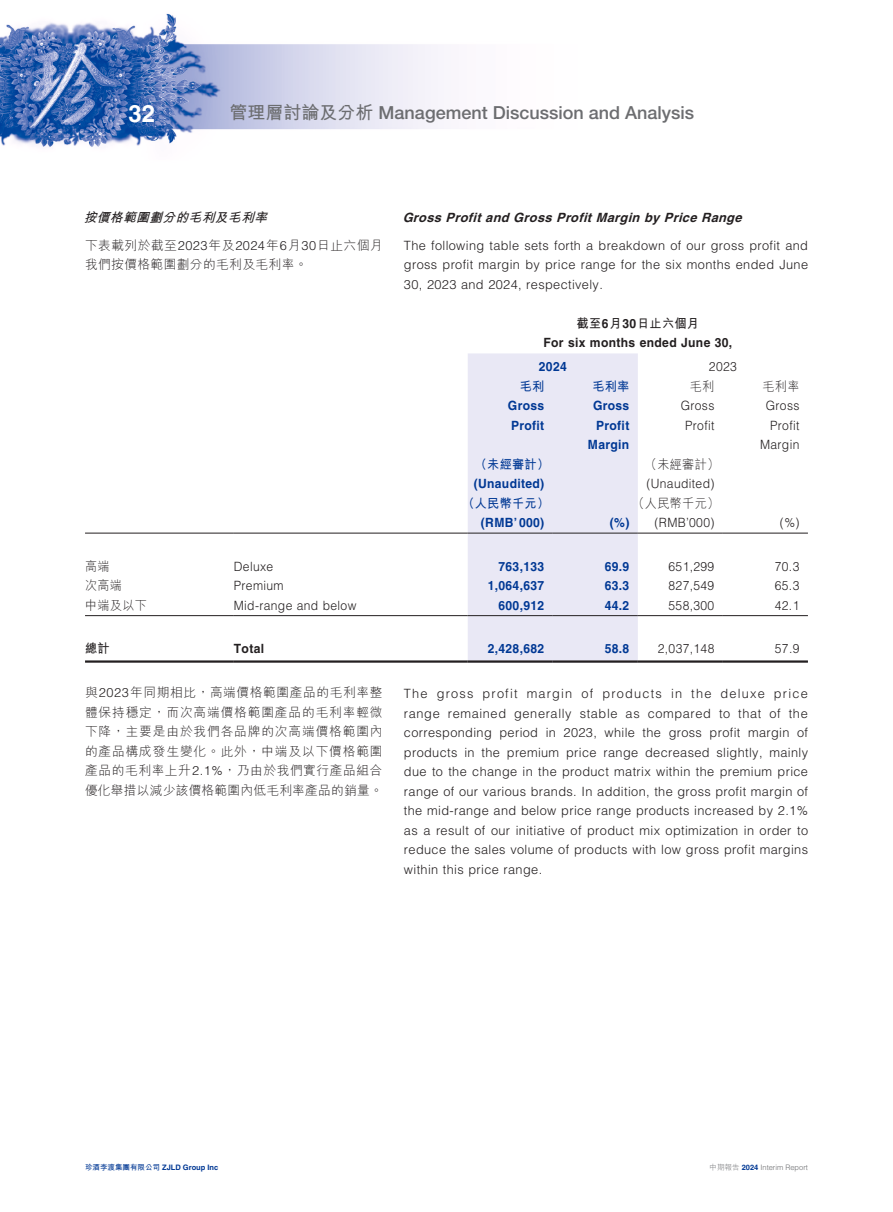
<style>
.page{position:relative;width:893px;height:1212px;background:#fff}
.page>*{position:absolute;margin:0;border:0;box-sizing:border-box;transform-origin:0 0}
.t1{font:700 24px "Helvetica LT Std";color:#fff}
.t2{font:500 18px "Helvetica Neue LT Std";color:#6c6d70}
.t3{font:300 12.75px/19.5px "Helvetica LT Std";letter-spacing:.03em;color:#231f20;text-align:justify}
.t4{font:300 12.75px/19.5px "M Hei HK";letter-spacing:.03em;color:#231f20}
.t5{font:300 12.75px/19.5px "Helvetica LT Std";letter-spacing:.03em;color:#231f20;text-align:center;scale:.95 1}
.t6{font:700 12.75px/19.5px "Helvetica LT Std";letter-spacing:.03em;color:#003894;scale:.95 1}
.t7{font:italic 700 12.75px "Helvetica LT Std";color:#231f20}
.t8{font:700 12.75px "Helvetica LT Std";letter-spacing:.03em;color:#231f20;scale:.95 1}
.t9{font:300 12.75px "M Hei HK";letter-spacing:.03em;color:#231f20;scale:.95 1}
.t10{font:700 12.75px "M Hei HK";letter-spacing:.03em;color:#003894;scale:.95 1}
.t11{font:700 12.75px "M Hei HK";letter-spacing:.03em;color:#231f20;scale:.95 1}
.t12{font:700 7.5px "Helvetica LT Std";color:#003894}
.t13{font:300 7.5px "Helvetica LT Std";color:#6c6d70}
.s1{font-family:"M Hei HK";font-weight:700}
.s2{font-weight:700;font-style:italic}
.s3{font-family:"Helvetica LT Std"}
.s4{font-family:"M Hei HK"}
.s5{font-weight:700;color:#003894}
</style>
<div class="page">
<img style="left:0;top:13px;width:808px;height:604px">
<div style="left:468px;top:353px;width:170px;height:307px;background:#e9e8f5"></div>
<hr style="left:85px;top:533px;width:149px;height:1px;background:#231f20">
<hr style="left:234px;top:533px;width:234px;height:1px;background:#231f20">
<hr style="left:468px;top:533px;width:85px;height:1px;background:#231f20">
<hr style="left:553px;top:533px;width:85px;height:1px;background:#231f20">
<hr style="left:638px;top:533px;width:85px;height:1px;background:#231f20">
<hr style="left:723px;top:533px;width:85px;height:1px;background:#231f20">
<hr style="left:85px;top:615px;width:149px;height:1px;background:#231f20">
<hr style="left:234px;top:615px;width:234px;height:1px;background:#231f20">
<hr style="left:468px;top:615px;width:85px;height:1px;background:#231f20">
<hr style="left:553px;top:615px;width:85px;height:1px;background:#231f20">
<hr style="left:638px;top:615px;width:85px;height:1px;background:#231f20">
<hr style="left:723px;top:615px;width:85px;height:1px;background:#231f20">
<hr style="left:85px;top:660px;width:149px;height:3px;background:#231f20">
<hr style="left:234px;top:660px;width:234px;height:3px;background:#231f20">
<hr style="left:468px;top:660px;width:85px;height:3px;background:#231f20">
<hr style="left:553px;top:660px;width:85px;height:3px;background:#231f20">
<hr style="left:638px;top:660px;width:85px;height:3px;background:#231f20">
<hr style="left:723px;top:660px;width:85px;height:3px;background:#231f20">
<h1 class="t1" style="left:129px;top:99px;width:28px">32</h1>
<h2 class="t2" style="left:230px;top:102px;width:466px"><span class="s1">管理層討論及分析</span> Management Discussion and Analysis</h2>
<p class="t4" style="left:84px;top:203px;width:300px;line-height:28px"><span class="s2">按價格範圍劃分的毛利及毛利率<br></span>下表載列於截至<span class="s3">2023</span>年及<span class="s3">2024</span>年<span class="s3">6</span>月<span class="s3">30</span>日止六個月</p>
<p class="t4" style="left:85px;top:255px;width:224px">我們按價格範圍劃分的毛利及毛利率。</p>
<p class="t7" style="left:403px;top:209px;width:344px">Gross Profitand Gross ProfitMargin by Price Range</p>
<p class="t3" style="left:404px;top:235px;width:406px">The following table sets forth a breakdown of our gross profit and gross profit margin by price range for the six months ended June 30, 2023 and 2024, respectively.</p>
<p class="t11" style="left:577px;top:314px;width:130px">截至<span class="s3">6</span>月<span class="s3">30</span>日止六個月</p>
<p class="t8" style="left:543px;top:335px;width:200px">For six months ended June 30,</p>
<p class="t6" style="left:539px;top:357px;width:31px">2024</p>
<p class="t5" style="left:709px;top:357px;width:31px">2023</p>
<p class="t10" style="left:520px;top:377px;width:27px">毛利</p>
<p class="t10" style="left:592px;top:377px;width:40px">毛利率</p>
<p class="t9" style="left:690px;top:380px;width:27px">毛利</p>
<p class="t9" style="left:762px;top:380px;width:40px">毛利率</p>
<p class="t6" style="left:508px;top:396px;width:40px">Gross<br>Profit</p>
<p class="t6" style="left:588px;top:396px;width:45px;text-align:right">Gross<br>Profit<br>Margin</p>
<p class="t5" style="left:681px;top:396px;width:37px">Gross<br>Profit</p>
<p class="t5" style="left:760px;top:396px;width:43px;text-align:right">Gross<br>Profit<br>Margin</p>
<p class="t10" style="left:475px;top:455px;width:80px">（未經審計）</p>
<p class="t9" style="left:645px;top:458px;width:80px">（未經審計）</p>
<p class="t6" style="left:474px;top:474px;width:76px">(Unaudited)</p>
<p class="t5" style="left:646px;top:474px;width:73px">(Unaudited)</p>
<p class="t10" style="left:462px;top:494px;width:93px">（人民幣千元）</p>
<p class="t9" style="left:632px;top:497px;width:93px">（人民幣千元）</p>
<p class="t6" style="left:481px;top:513px;width:68px">(RMB’ 000)</p>
<p class="t6" style="left:610px;top:513px;width:22px">(%)</p>
<p class="t5" style="left:654px;top:513px;width:65px">(RMB’000)</p>
<p class="t5" style="left:780px;top:513px;width:22px">(%)</p>
<p class="t9" style="left:85px;top:560px;width:27px">高端</p>
<p class="t5" style="left:234px;top:556px;width:43px">Deluxe</p>
<p class="t6" style="left:498px;top:556px;width:50px">763,133</p>
<p class="t6" style="left:605px;top:556px;width:27px">69.9</p>
<p class="t5" style="left:669px;top:556px;width:50px">651,299</p>
<p class="t5" style="left:775px;top:556px;width:27px">70.3</p>
<p class="t9" style="left:85px;top:579px;width:40px">次高端</p>
<p class="t5" style="left:234px;top:576px;width:54px">Premium</p>
<p class="t6" style="left:488px;top:576px;width:61px">1,064,637</p>
<p class="t6" style="left:605px;top:576px;width:27px">63.3</p>
<p class="t5" style="left:669px;top:576px;width:50px">827,549</p>
<p class="t5" style="left:775px;top:576px;width:27px">65.3</p>
<p class="t9" style="left:85px;top:599px;width:67px">中端及以下</p>
<p class="t5" style="left:234px;top:595px;width:130px">Mid-range and below</p>
<p class="t6" style="left:498px;top:595px;width:50px">600,912</p>
<p class="t6" style="left:605px;top:595px;width:27px">44.2</p>
<p class="t5" style="left:669px;top:595px;width:50px">558,300</p>
<p class="t5" style="left:775px;top:595px;width:27px">42.1</p>
<p class="t11" style="left:85px;top:639px;width:27px">總計</p>
<p class="t8" style="left:234px;top:641px;width:33px">Total</p>
<p class="t6" style="left:488px;top:639px;width:61px">2,428,682</p>
<p class="t6" style="left:605px;top:639px;width:27px">58.8</p>
<p class="t5" style="left:658px;top:639px;width:61px">2,037,148</p>
<p class="t5" style="left:775px;top:639px;width:27px">57.9</p>
<p class="t3" style="left:404px;top:684px;width:406px">The gross profit margin of products in the deluxe price range remained generally stable as compared to that of the corresponding period in 2023, while the gross profit margin of products in the premium price range decreased slightly, mainly due to the change in the product matrix within the premium price range of our various brands. In addition, the gross profit margin of the mid-range and below price range products increased by 2.1% as a result of our initiative of product mix optimization in order to reduce the sales volume of products with low gross profit margins within this price range.</p>
<p class="t4" style="left:85px;top:682px;width:299px;text-align:justify">與<span class="s3">2023</span>年同期相比，高端價格範圍產品的毛利率整體保持穩定，而次高端價格範圍產品的毛利率輕微下降，主要是由於我們各品牌的次高端價格範圍內的產品構成發生變化。此外，中端及以下價格範圍產品的毛利率上升<span class="s3">2.1%</span>，乃由於我們實行產品組合優化舉措以減少該價格範圍內低毛利率產品的銷量。</p>
<p class="t12" style="left:85px;top:1162px;width:135px"><span class="s4">珍酒李渡集團有限公司</span> ZJLD Group Inc</p>
<p class="t13" style="left:710px;top:1162px;width:100px"><span class="s4">中期報告</span> <span class="s5">2024</span> Interim Report</p>
</div>
